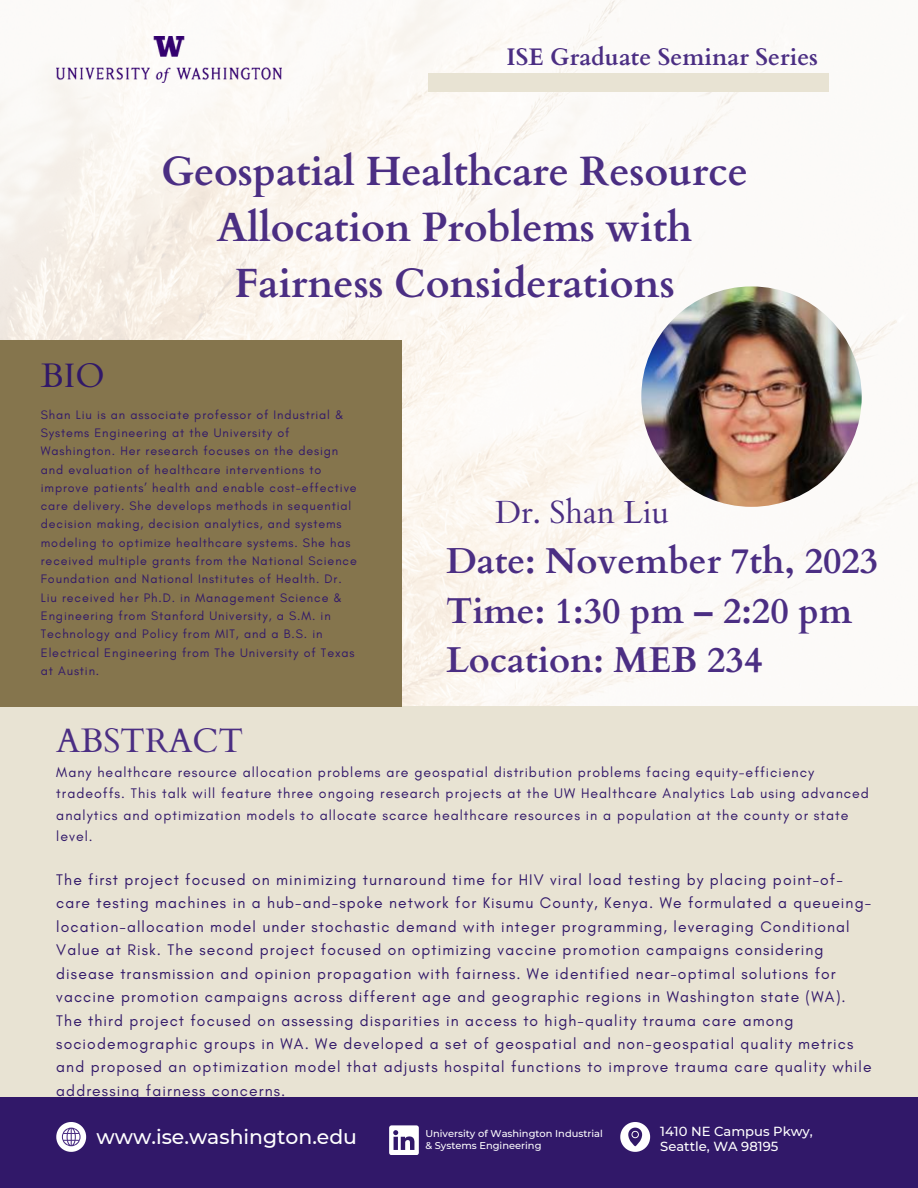
<style>
.page{position:relative;width:918px;height:1188px;background:#fff}
.page>*{position:absolute;margin:0;border:0;box-sizing:border-box;transform-origin:0 0}
.t1{font:700 40.95px/56.2px "Cardo";letter-spacing:-.005em;color:#4b2e83;text-align:center}
.t2{font:700 36px "Cardo";color:#4b2e83}
.t3{font:33.9px "Cardo";color:#4b2e83}
.t4{font:33.9px "Cardo";color:#311869}
.t5{font:31.95px "Cardo";color:#4b2e83}
.t6{font:700 24px "Cardo";color:#4b2e83}
.t7{font:500 20.4px "Montserrat";color:#fff}
.t8{font:15.6px/23.4px "Glacial Indifference";letter-spacing:.07em;color:#311869}
.t9{font:14.1px/21.3px "Glacial Indifference";letter-spacing:.07em;color:#311869}
.t10{font:500 13.2px/15.3px "Montserrat";color:#fff}
.t11{font:12.6px/18.3px "Glacial Indifference";letter-spacing:.07em;color:#311869}
.t12{font:500 9.9px/11.6px "Montserrat";color:#fff}
</style>
<div class="page">
<img style="left:0;top:0;width:918px;height:707px">
<div style="left:0;top:707px;width:918px;height:390px;background:#e8e3d3"></div>
<div style="left:0;top:1097px;width:918px;height:91px;background:#311869"></div>
<div style="left:428px;top:74px;width:401px;height:18px;background:#e8e3d3"></div>
<svg style="left:56px;top:1122px;width:30px;height:30px"></svg>
<svg style="left:620px;top:1122px;width:30px;height:30px"></svg>
<svg style="left:389px;top:1125px;width:29px;height:30px"></svg>
<img style="left:56px;top:37px;width:225px;height:46px">
<img style="left:641px;top:286px;width:221px;height:221px;border-radius:50%">
<div style="left:0;top:340px;width:401px;height:367px;background:#85754d"></div>
<p class="t6" style="left:506px;top:41px;width:313px">ISE Graduate Seminar Series</p>
<p class="t4" style="left:41px;top:354px;width:65px">BIO</p>
<p class="t1" style="left:161px;top:144px;width:588px">Geospatial Healthcare Resource<br>Allocation Problems with<br>Fairness Considerations</p>
<p class="t11" style="left:41px;top:405px;width:318px">Shan Liu is an associate professor of Industrial &amp; Systems Engineering at the University of Washington. Her research focuses on the design and evaluation of healthcare interventions to improve patients’ health and enable cost-effective care delivery. She develops methods in sequential decision making, decision analytics, and systems modeling to optimize healthcare systems. She has received multiple grants from the National Science Foundation and National Institutes of Health. Dr.<br>Liu received her Ph.D. in Management Science &amp; Engineering from Stanford University, a S.M. in Technology and Policy from MIT, and a B.S. in Electrical Engineering from The University of Texas at Austin.</p>
<p class="t3" style="left:56px;top:718px;width:189px">ABSTRACT</p>
<p class="t5" style="left:495px;top:491px;width:176px">Dr. Shan Liu</p>
<p class="t2" style="left:446px;top:538px;width:434px">Date: November 7th, 2023</p>
<p class="t2" style="left:446px;top:587px;width:408px">Time: 1:30 pm – 2:20 pm</p>
<p class="t2" style="left:446px;top:637px;width:318px">Location: MEB 234</p>
<p class="t9" style="left:56px;top:762px;width:814px">Many healthcare resource allocation problems are geospatial distribution problems facing equity-efficiency tradeoffs. This talk will feature three ongoing research projects at the UW Healthcare Analytics Lab using advanced analytics and optimization models to allocate scarce healthcare resources in a population at the county or state level.</p>
<p class="t8" style="left:56px;top:868px;width:817px">The first project focused on minimizing turnaround time for HIV viral load testing by placing point-of&shy;care testing machines in a hub-and-spoke network for Kisumu County, Kenya. We formulated a queueing&shy;location-allocation model under stochastic demand with integer programming, leveraging Conditional Value at Risk. The second project focused on optimizing vaccine promotion campaigns considering disease transmission and opinion propagation with fairness. We identified near-optimal solutions for vaccine promotion campaigns across different age and geographic regions in Washington state (WA).<br>The third project focused on assessing disparities in access to high-quality trauma care among sociodemographic groups in WA. We developed a set of geospatial and non-geospatial quality metrics and proposed an optimization model that adjusts hospital functions to improve trauma care quality while addressing fairness concerns.</p>
<p class="t7" style="left:97px;top:1125px;width:262px">www.ise.washington.edu</p>
<p class="t12" style="left:425px;top:1128px;width:179px">University of Washington Industrial &amp; Systems Engineering</p>
<p class="t10" style="left:660px;top:1124px;width:154px">1410 NE Campus Pkwy,<br>Seattle, WA 98195</p>
</div>
